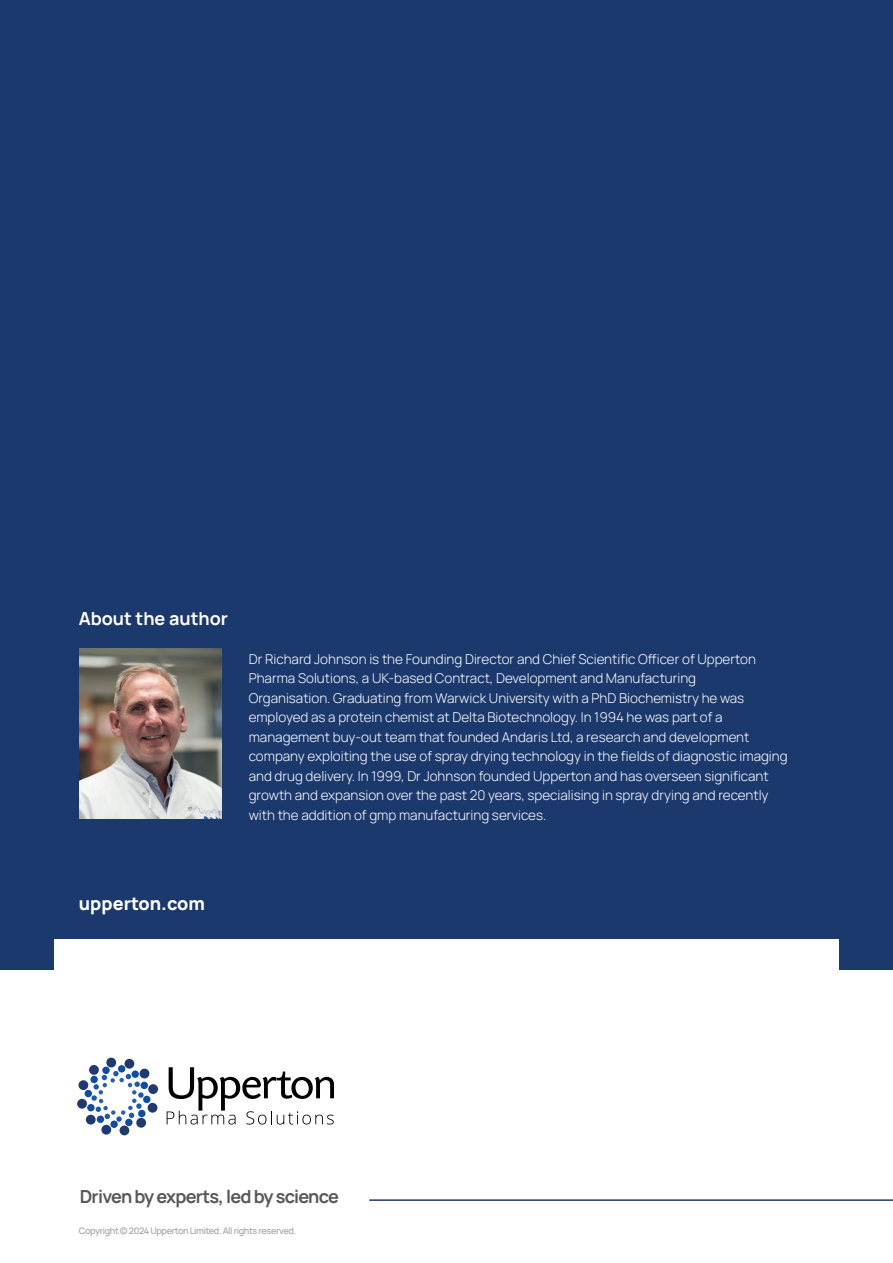
<style>
.page{position:relative;width:893px;height:1263px;background:#fff}
.page>*{position:absolute;margin:0;border:0;box-sizing:border-box;transform-origin:0 0}
.t1{font:700 18px "Manrope";letter-spacing:-.04em;color:#57585a}
.t2{font:700 18px "Manrope";color:#fff}
.t3{font:800 18px "Manrope";color:#fff}
.t4{font:300 13.5px/19.5px "Manrope";color:#fff}
.t5{font:600 9px "Manrope";letter-spacing:-.04em;color:#a8a9ad}
</style>
<div class="page">
<div style="left:0;top:0;width:893px;height:969px;background:#1c396d"></div>
<div style="left:54px;top:939px;width:785px;height:138px;background:#fff"></div>
<svg style="left:91px;top:1071px;width:53px;height:51px"></svg>
<div style="left:102px;top:1066px;width:8px;height:8px;background:#104ca1;border-radius:50%"></div>
<div style="left:118px;top:1065px;width:7px;height:7px;background:#104ca1;border-radius:50%"></div>
<div style="left:132px;top:1070px;width:7px;height:8px;background:#104ca1;border-radius:50%"></div>
<div style="left:141px;top:1082px;width:7px;height:7px;background:#104ca1;border-radius:50%"></div>
<div style="left:143px;top:1096px;width:8px;height:7px;background:#104ca1;border-radius:50%"></div>
<div style="left:138px;top:1110px;width:8px;height:7px;background:#104ca1;border-radius:50%"></div>
<div style="left:125px;top:1119px;width:8px;height:7px;background:#104ca1;border-radius:50%"></div>
<div style="left:110px;top:1120px;width:8px;height:8px;background:#104ca1;border-radius:50%"></div>
<div style="left:97px;top:1115px;width:7px;height:8px;background:#104ca1;border-radius:50%"></div>
<div style="left:87px;top:1104px;width:8px;height:7px;background:#104ca1;border-radius:50%"></div>
<div style="left:85px;top:1090px;width:7px;height:7px;background:#104ca1;border-radius:50%"></div>
<div style="left:90px;top:1076px;width:8px;height:7px;background:#104ca1;border-radius:50%"></div>
<div style="left:89px;top:1065px;width:10px;height:10px;background:#203a6f;border-radius:50%"></div>
<div style="left:106px;top:1058px;width:10px;height:9px;background:#203a6f;border-radius:50%"></div>
<div style="left:124px;top:1059px;width:10px;height:10px;background:#203a6f;border-radius:50%"></div>
<div style="left:140px;top:1069px;width:9px;height:9px;background:#203a6f;border-radius:50%"></div>
<div style="left:148px;top:1084px;width:10px;height:10px;background:#203a6f;border-radius:50%"></div>
<div style="left:148px;top:1103px;width:9px;height:10px;background:#203a6f;border-radius:50%"></div>
<div style="left:136px;top:1118px;width:10px;height:10px;background:#203a6f;border-radius:50%"></div>
<div style="left:119px;top:1125px;width:10px;height:10px;background:#203a6f;border-radius:50%"></div>
<div style="left:101px;top:1125px;width:10px;height:9px;background:#203a6f;border-radius:50%"></div>
<div style="left:86px;top:1115px;width:10px;height:9px;background:#203a6f;border-radius:50%"></div>
<div style="left:77px;top:1099px;width:10px;height:10px;background:#203a6f;border-radius:50%"></div>
<div style="left:78px;top:1080px;width:10px;height:10px;background:#203a6f;border-radius:50%"></div>
<svg style="left:167px;top:1067px;width:167px;height:57px"></svg>
<hr style="left:369px;top:1199px;width:524px;height:2px;background:#1c396d">
<img style="left:80px;top:648px;width:142px;height:171px">
<h1 class="t2" style="left:79px;top:604px;width:151px">About the author</h1>
<p class="t4" style="left:249px;top:648px;width:540px">Dr Richard Johnson is the Founding Director and Chief Scientific Officer of Upperton Pharma Solutions, a UK-based Contract, Development and Manufacturing<br>Organisation. Graduating from Warwick University with a PhD Biochemistry he was employed as a protein chemist at Delta Biotechnology. In 1994 he was part of a management buy-out team that founded Andaris Ltd, a research and development company exploiting the use of spray drying technology in the fields of diagnostic imaging and drug delivery. In 1999, Dr Johnson founded Upperton and has overseen significant growth and expansion over the past 20 years, specialising in spray drying and recently with the addition of gmp manufacturing services.</p>
<h1 class="t3" style="left:79px;top:888px;width:128px">upperton.com</h1>
<h1 class="t1" style="left:80px;top:1181px;width:261px">Driven by experts, led by science</h1>
<p class="t5" style="left:79px;top:1224px;width:219px">Copyright © 2024 Upperton Limited. All rights reserved.</p>
</div>
